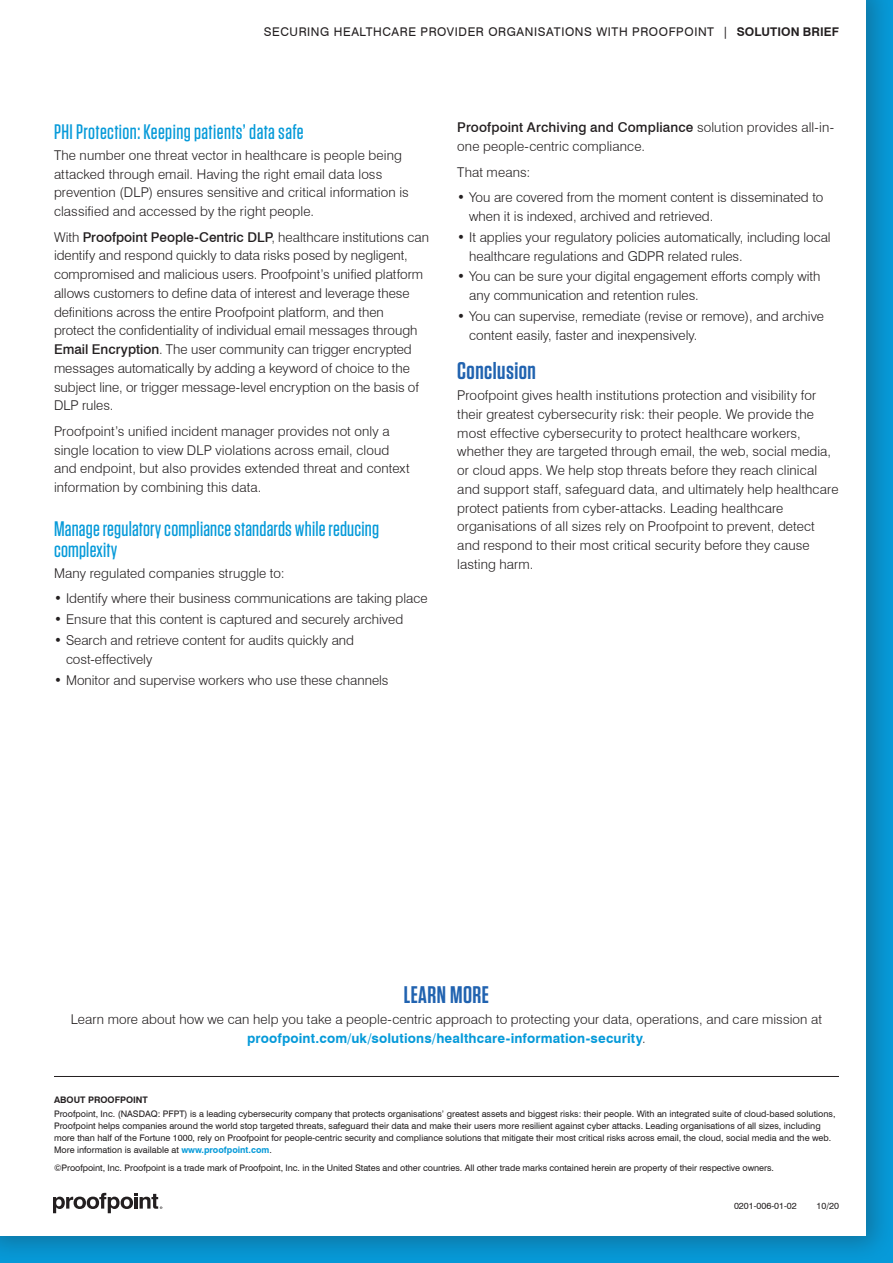
<style>
.page{position:relative;width:893px;height:1263px;background:#fff}
.page>*{position:absolute;margin:0;border:0;box-sizing:border-box;transform-origin:0 0}
.t1{font:600 24px "Tungsten";letter-spacing:.02em;color:#2163b0}
.t2{font:500 21px/21px "Tungsten";letter-spacing:.01em;color:#069ad9}
.t3{font:300 13.5px/18.8px "Swiss 721 BT";color:#231f20}
.t4{font:12px "Swiss 721 BT";letter-spacing:.05em;color:#231f20}
.t5{font:9px/12px "Swiss 721 BT";color:#231f20}
.t6{font:700 9px "Swiss 721 BT";color:#231f20}
.s1{font-weight:700}
.s2{font-weight:500}
.s3{font-weight:700;color:#069ad9}
</style>
<div class="page">
<div style="left:0;top:0;width:893px;height:1263px;background:#231f20;opacity:.3"></div>
<div style="left:0;top:0;width:866px;height:1236px;background:#fff"></div>
<svg style="left:53px;top:1193px;width:109px;height:20px"></svg>
<hr style="left:54px;top:1076px;width:785px;height:1px;background:#231f20">
<p class="t4" style="left:264px;top:25px;width:577px">SECURING HEALTHCARE PROVIDER ORGANISATIONS WITH PROOFPOINT | <span class="s1">SOLUTION BRIEF</span></p>
<h2 class="t2" style="left:54px;top:121px;width:251px">PHI Protection: Keeping patients’ data safe</h2>
<p class="t3" style="left:54px;top:146px;width:356px">The number one threat vector in healthcare is people being attacked through email. Having the right email data loss prevention (DLP) ensures sensitive and critical information is classified and accessed by the right people.</p>
<p class="t3" style="left:54px;top:227px;width:376px">With <span class="s2">Proofpoint People-Centric DLP</span>, healthcare institutions can identify and respond quickly to data risks posed by negligent, compromised and malicious users. Proofpoint’s unified platform allows customers to define data of interest and leverage these definitions across the entire Proofpoint platform, and then<br>protect the confidentiality of individual email messages through <span class="s2">Email Encryption</span>. The user community can trigger encrypted messages automatically by adding a keyword of choice to the subject line, or trigger message‑level encryption on the basis of DLP rules.</p>
<p class="t3" style="left:54px;top:422px;width:357px">Proofpoint’s unified incident manager provides not only a single location to view DLP violations across email, cloud and endpoint, but also provides extended threat and context information by combining this data.</p>
<h2 class="t2" style="left:54px;top:518px;width:327px">Manage regulatory compliance standards while reducing complexity</h2>
<p class="t3" style="left:54px;top:564px;width:232px">Many regulated companies struggle to:</p>
<p class="t3" style="left:54px;top:589px;width:375px">• Identify where their business communications are taking place</p>
<p class="t3" style="left:54px;top:610px;width:351px">• Ensure that this content is captured and securely archived</p>
<p class="t3" style="left:66px;top:631px;width:290px;text-indent:-12px">• Search and retrieve content for audits quickly and cost‑effectively</p>
<p class="t3" style="left:54px;top:671px;width:336px">• Monitor and supervise workers who use these channels</p>
<p class="t3" style="left:457px;top:118px;width:378px"><span class="s2">Proofpoint Archiving and Compliance</span> solution provides all-in&shy;one people-centric compliance.</p>
<p class="t3" style="left:457px;top:162px;width:75px">That means:</p>
<p class="t3" style="left:469px;top:188px;width:356px;text-indent:-12px">• You are covered from the moment content is disseminated to when it is indexed, archived and retrieved.</p>
<p class="t3" style="left:469px;top:227px;width:363px;text-indent:-12px">• It applies your regulatory policies automatically, including local healthcare regulations and GDPR related rules.</p>
<p class="t3" style="left:469px;top:267px;width:353px;text-indent:-12px">• You can be sure your digital engagement efforts comply with any communication and retention rules.</p>
<p class="t3" style="left:469px;top:307px;width:356px;text-indent:-12px">• You can supervise, remediate (revise or remove), and archive content easily, faster and inexpensively.</p>
<h1 class="t1" style="left:457px;top:358px;width:80px">Conclusion</h1>
<p class="t3" style="left:457px;top:386px;width:383px">Proofpoint gives health institutions protection and visibility for their greatest cybersecurity risk: their people. We provide the most effective cybersecurity to protect healthcare workers, whether they are targeted through email, the web, social media, or cloud apps. We help stop threats before they reach clinical and support staff, safeguard data, and ultimately help healthcare protect patients from cyber-attacks. Leading healthcare organisations of all sizes rely on Proofpoint to prevent, detect and respond to their most critical security before they cause lasting harm.</p>
<h1 class="t1" style="left:404px;top:982px;width:87px">LEARN MORE</h1>
<p class="t3" style="left:71px;top:1010px;width:753px;text-align:center">Learn more about how we can help you take a people-centric approach to protecting your data, operations, and care mission at <span class="s3">proofpoint.com/uk/solutions/healthcare-information-security</span>.</p>
<p class="t6" style="left:54px;top:1094px;width:95px">ABOUT PROOFPOINT</p>
<p class="t5" style="left:54px;top:1108px;width:783px">Proofpoint, Inc. (NASDAQ: PFPT) is a leading cybersecurity company that protects organisations’ greatest assets and biggest risks: their people. With an integrated suite of cloud-based solutions, Proofpoint helps companies around the world stop targeted threats, safeguard their data and make their users more resilient against cyber attacks. Leading organisations of all sizes, including more than half of the Fortune 1000, rely on Proofpoint for people-centric security and compliance solutions that mitigate their most critical risks across email, the cloud, social media and the web.<br>More information is available at <span class="s3">www.proofpoint.com</span>.</p>
<p class="t5" style="left:54px;top:1161px;width:721px">©Proofpoint, Inc. Proofpoint is a trade mark of Proofpoint, Inc. in the United States and other countries. All other trade marks contained herein are property of their respective owners.</p>
<p class="t5" style="left:734px;top:1200px;width:64px">0201-006-01-02</p>
<p class="t5" style="left:816px;top:1200px;width:24px">10/20</p>
</div>
